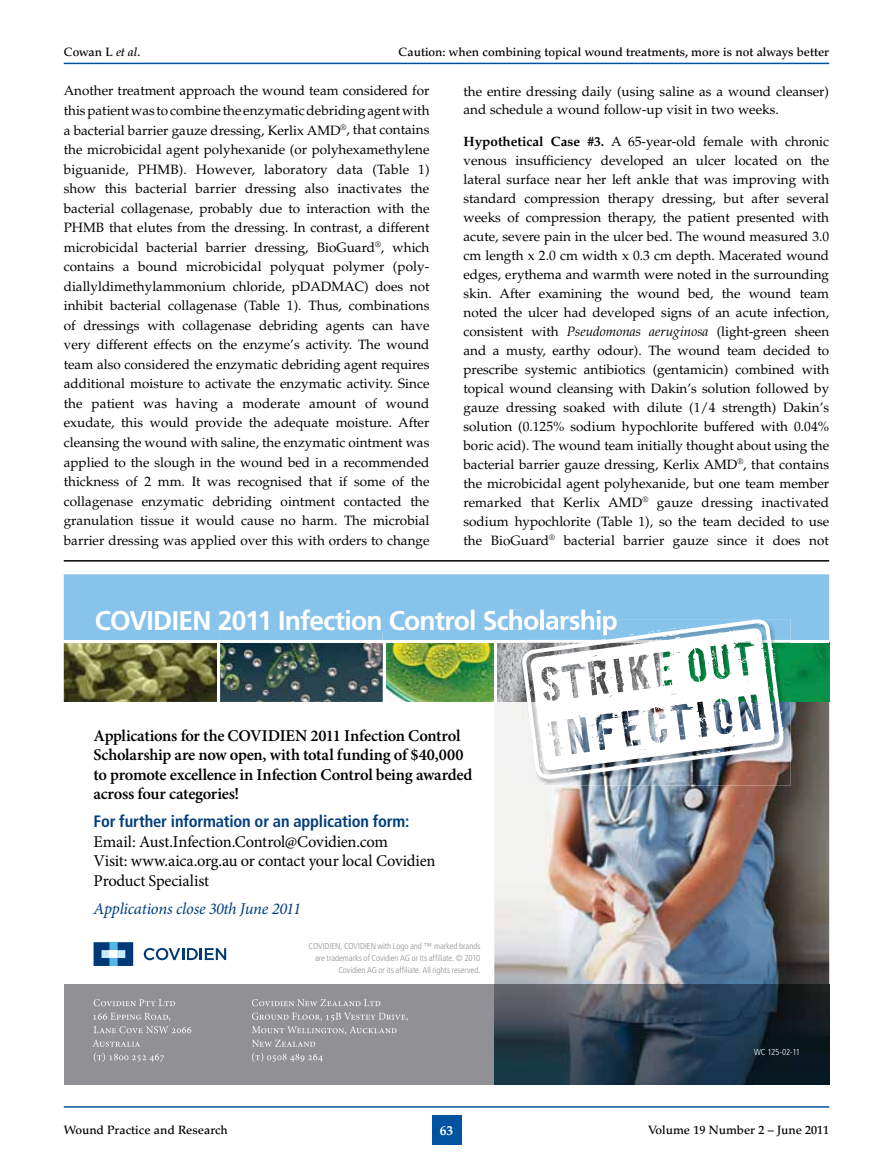
<style>
.page{position:relative;width:893px;height:1170px;background:#fff}
.page>*{position:absolute;margin:0;border:0;box-sizing:border-box;transform-origin:0 0}
.t1{font:700 27px "Frutiger";letter-spacing:-.03em;color:#fff}
.t2{font:600 16.5px/19.5px "Minion Pro";letter-spacing:-.015em;color:#000}
.t3{font:16.5px/19.5px "Minion Pro";letter-spacing:-.01em;color:#000}
.t4{font:700 condensed 16.5px "Frutiger";letter-spacing:-.01em;color:#003e7e}
.t5{font:italic 16.5px "Minion Pro";letter-spacing:-.015em;color:#003e7e}
.t6{font:13.5px/19.5px "Palatino";color:#000;text-align:justify}
.t7{font:700 13.5px "Palatino";color:#fff}
.t8{font:500 12px "Palatino";color:#000}
.t9{font:300 condensed 8.7px/12px "Frutiger";letter-spacing:-.01em;color:#919195;text-align:right}
.t10{font:300 condensed 8.7px "Frutiger";letter-spacing:-.025em;color:#fff}
.s1{font-style:italic}
.s2{font-weight:700}
</style>
<div class="page">
<div style="left:432px;top:1114px;width:29px;height:30px;background:#00539f"></div>
<hr style="left:64px;top:1106px;width:765px;height:1px;background:#00539f">
<hr style="left:64px;top:63px;width:765px;height:1px;background:#00539f">
<hr style="left:64px;top:560px;width:765px;height:1px;background:#000">
<img style="left:494px;top:702px;width:335px;height:382px">
<img style="left:64px;top:642px;width:765px;height:60px">
<hr style="left:218px;top:632px;width:2px;height:70px;background:#fff">
<hr style="left:383px;top:632px;width:2px;height:70px;background:#fff">
<hr style="left:494px;top:632px;width:3px;height:70px;background:#fff">
<div style="left:64px;top:574px;width:765px;height:66px;background:#87c3ea"></div>
<svg style="left:218px;top:632px;width:2px;height:8px"></svg>
<svg style="left:383px;top:632px;width:2px;height:8px"></svg>
<svg style="left:494px;top:632px;width:3px;height:8px"></svg>
<svg style="left:144px;top:947px;width:82px;height:13px"></svg>
<div style="left:109px;top:942px;width:8px;height:8px;background:#53b7e8"></div>
<div style="left:109px;top:957px;width:8px;height:8px;background:#53b7e8"></div>
<svg style="left:94px;top:942px;width:15px;height:23px"></svg>
<svg style="left:117px;top:942px;width:16px;height:23px"></svg>
<img style="left:522px;top:702px;width:268px;height:83px">
<img style="left:784px;top:619px;width:6px;height:21px">
<svg style="left:510px;top:609px;width:274px;height:170px"></svg>
<div style="left:64px;top:984px;width:430px;height:100px;background:#919195"></div>
<svg style="left:94px;top:999px;width:81px;height:7px"></svg>
<svg style="left:93px;top:1012px;width:77px;height:8px"></svg>
<svg style="left:94px;top:1026px;width:97px;height:7px"></svg>
<svg style="left:93px;top:1040px;width:47px;height:6px"></svg>
<svg style="left:94px;top:1053px;width:70px;height:8px"></svg>
<svg style="left:252px;top:999px;width:128px;height:7px"></svg>
<svg style="left:252px;top:1012px;width:156px;height:34px"></svg>
<svg style="left:252px;top:1053px;width:71px;height:8px"></svg>
<p class="t8" style="left:64px;top:45px;width:78px">Cowan L <span class="s1">et al</span>.</p>
<p class="t8" style="left:399px;top:45px;width:432px">Caution: when combining topical wound treatments, more is not always better</p>
<p class="t6" style="left:64px;top:81px;width:367px">Another treatment approach the wound team considered for this patient was to combine the enzymatic debriding agent with a bacterial barrier gauze dressing, Kerlix AMD<sup>®</sup>, that contains the microbicidal agent polyhexanide (or polyhexamethylene biguanide, PHMB). However, laboratory data (Table 1) show this bacterial barrier dressing also inactivates the bacterial collagenase, probably due to interaction with the PHMB that elutes from the dressing. In contrast, a different microbicidal bacterial barrier dressing, BioGuard<sup>®</sup>, which contains a bound microbicidal polyquat polymer (poly&shy;diallyldimethylammonium chloride, pDADMAC) does not inhibit bacterial collagenase (Table 1). Thus, combinations of dressings with collagenase debriding agents can have very different effects on the enzyme’s activity. The wound team also considered the enzymatic debriding agent requires additional moisture to activate the enzymatic activity. Since the patient was having a moderate amount of wound exudate, this would provide the adequate moisture. After cleansing the wound with saline, the enzymatic ointment was applied to the slough in the wound bed in a recommended thickness of 2 mm. It was recognised that if some of the collagenase enzymatic debriding ointment contacted the granulation tissue it would cause no harm. The microbial barrier dressing was applied over this with orders to change</p>
<p class="t6" style="left:463px;top:82px;width:367px;line-height:18.9px">the entire dressing daily (using saline as a wound cleanser) and schedule a wound follow-up visit in two weeks.</p>
<p class="t6" style="left:463px;top:132px;width:367px;line-height:18.9px"><span class="s2">Hypothetical Case #3.</span> A 65-year-old female with chronic venous insufficiency developed an ulcer located on the lateral surface near her left ankle that was improving with standard compression therapy dressing, but after several weeks of compression therapy, the patient presented with acute, severe pain in the ulcer bed. The wound measured 3.0 cm length x 2.0 cm width x 0.3 cm depth. Macerated wound edges, erythema and warmth were noted in the surrounding skin. After examining the wound bed, the wound team noted the ulcer had developed signs of an acute infection, consistent with <span class="s1">Pseudomonas aeruginosa</span> (light-green sheen and a musty, earthy odour). The wound team decided to prescribe systemic antibiotics (gentamicin) combined with topical wound cleansing with Dakin’s solution followed by gauze dressing soaked with dilute (1/4 strength) Dakin’s solution (0.125% sodium hypochlorite buffered with 0.04% boric acid). The wound team initially thought about using the bacterial barrier gauze dressing, Kerlix AMD<sup>®</sup>, that contains the microbicidal agent polyhexanide, but one team member remarked that Kerlix AMD<sup>®</sup> gauze dressing inactivated sodium hypochlorite (Table 1), so the team decided to use the BioGuard<sup>®</sup> bacterial barrier gauze since it does not</p>
<h1 class="t1" style="left:95px;top:604px;width:415px">COVIDIEN 2011 Infection Control Sc</h1>
<p class="t2" style="left:94px;top:725px;width:380px">Applications for the COVIDIEN 2011 Infection Control Scholarship are now open, with total funding of $40,000 to promote excellence in Infection Control being awarded across four categories!</p>
<p class="t4" style="left:94px;top:811px;width:317px">For further information or an application form:</p>
<p class="t3" style="left:94px;top:831px;width:343px">Email: Aust.Infection.Control@Covidien.com<br>Visit: www.aica.org.au or contact your local Covidien<br>Product Specialist</p>
<p class="t5" style="left:94px;top:897px;width:209px">Applications close 30th June 2011</p>
<p class="t9" style="left:309px;top:939px;width:173px">COVIDIEN, COVIDIEN with Logo and ™ marked brands are trademarks of Covidien AG or its affiliate. © 2010<br>Covidien AG or its affiliate. All rights reserved.</p>
<p class="t10" style="left:754px;top:1047px;width:47px">WC 125-02-11</p>
<p class="t8" style="left:64px;top:1122px;width:166px">Wound Practice and Research</p>
<p class="t7" style="left:440px;top:1121px;width:15px">63</p>
<p class="t8" style="left:648px;top:1122px;width:182px">Volume 19 Number 2 – June 2011</p>
</div>
